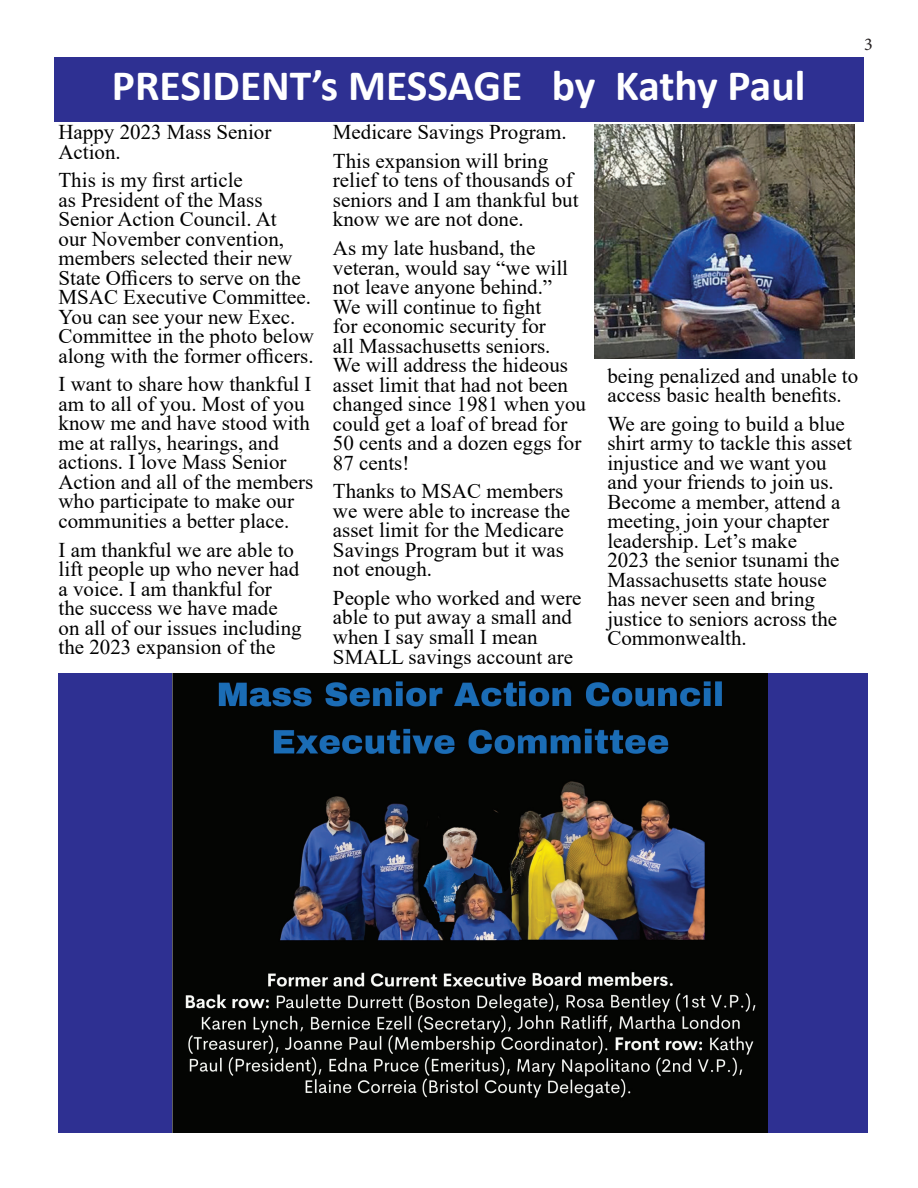
<style>
.page{position:relative;width:918px;height:1188px;background:#fff}
.page>*{position:absolute;margin:0;border:0;box-sizing:border-box;transform-origin:0 0}
.t1{font:700 43.5px "Calibri";color:#fff}
.t2{font:21px/19.5px "Times New Roman";color:#000}
.t3{font:18px "Minion Pro";color:#231f20}
</style>
<div class="page">
<div style="left:58px;top:674px;width:810px;height:459px;background:#2e3092"></div>
<div style="left:54px;top:57px;width:810px;height:65px;background:#2e3092"></div>
<img style="left:594px;top:124px;width:261px;height:234px">
<img style="left:173px;top:673px;width:595px;height:460px">
<img style="left:173px;top:1030px;width:347px;height:103px">
<p class="t3" style="left:864px;top:33px;width:10px">3</p>
<h1 class="t1" style="left:112px;top:55px;width:695px">PRESIDENT’s MESSAGE by Kathy Paul</h1>
<p class="t2" style="left:58px;top:122px;width:214px">Happy 2023 Mass Senior<br>Action.</p>
<p class="t2" style="left:58px;top:170px;width:257px">This is my first article<br>as President of the Mass<br>Senior Action Council. At<br>our November convention, members selected their new<br>State Officers to serve on the<br>MSAC Executive Committee.<br>You can see your new Exec.<br>Committee in the photo below along with the former officers.</p>
<p class="t2" style="left:58px;top:374px;width:256px">I want to share how thankful I am to all of you. Most of you know me and have stood with me at rallys, hearings, and actions. I love Mass Senior<br>Action and all of the members who participate to make our communities a better place.</p>
<p class="t2" style="left:58px;top:539px;width:245px">I am thankful we are able to lift people up who never had a voice. I am thankful for the success we have made on all of our issues including the 2023 expansion of the</p>
<p class="t2" style="left:333px;top:117px;width:235px;line-height:28.7px">Medicare Savings Program.<br>This expansion will bring</p>
<p class="t2" style="left:333px;top:170px;width:247px">relief to tens of thousands of seniors and I am thankful but know we are not done.</p>
<p class="t2" style="left:333px;top:238px;width:255px">As my late husband, the veteran, would say “we will not leave anyone behind.”<br>We will continue to fight<br>for economic security for<br>all Massachusetts seniors.<br>We will address the hideous asset limit that had not been changed since 1981 when you could get a loaf of bread for<br>50 cents and a dozen eggs for<br>87 cents!</p>
<p class="t2" style="left:333px;top:481px;width:239px">Thanks to MSAC members we were able to increase the asset limit for the Medicare<br>Savings Program but it was not enough.</p>
<p class="t2" style="left:333px;top:588px;width:250px">People who worked and were able to put away a small and when I say small I mean<br>SMALL savings account are</p>
<p class="t2" style="left:607px;top:365px;width:252px">being penalized and unable to access basic health benefits.</p>
<p class="t2" style="left:607px;top:413px;width:246px">We are going to build a blue shirt army to tackle this asset injustice and we want you and your friends to join us.<br>Become a member, attend a meeting, join your chapter leadership. Let’s make<br>2023 the senior tsunami the<br>Massachusetts state house has never seen and bring justice to seniors across the<br>Commonwealth.</p>
</div>
